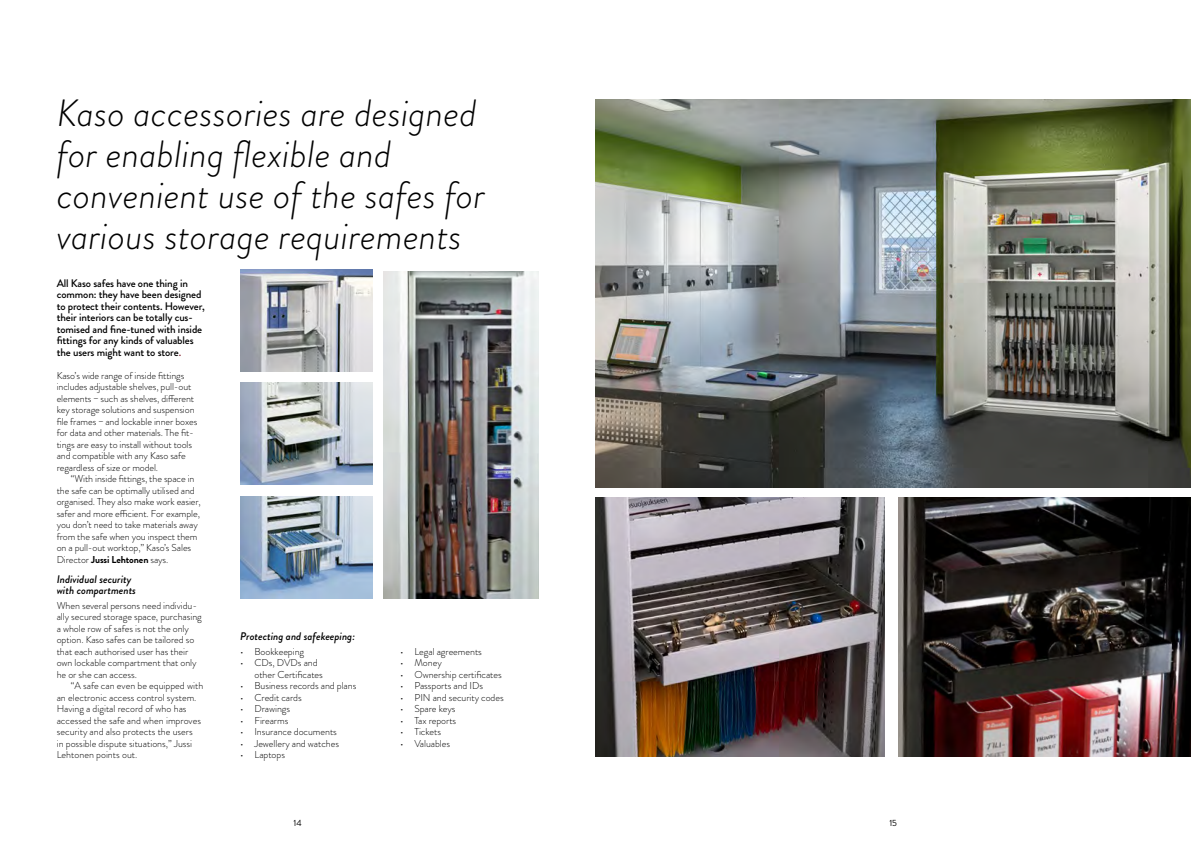
<style>
.page{position:relative;width:1191px;height:842px;background:#fff}
.page>*{position:absolute;margin:0;border:0;box-sizing:border-box;transform-origin:0 0}
.t1{font:italic 300 38px/41px "Brandon Grotesque";letter-spacing:.005em;color:#000}
.t2{font:500 11px/11.5px "Brandon Grotesque";letter-spacing:-.01em;color:#000}
.t3{font:italic 500 11px/11.5px "Brandon Grotesque";color:#000}
.t4{font:300 10px/11.5px "Brandon Grotesque";letter-spacing:-.005em;color:#000}
.t5{font:9px "Brandon Grotesque";color:#000}
.s1{color:#852733}
.s2{font-weight:700}
</style>
<div class="page">
<img style="left:595px;top:498px;width:289px;height:259px">
<img style="left:898px;top:498px;width:293px;height:259px">
<img style="left:384px;top:271px;width:155px;height:327px">
<img style="left:240px;top:269px;width:132px;height:102px">
<img style="left:240px;top:383px;width:132px;height:102px">
<img style="left:240px;top:496px;width:132px;height:102px">
<img style="left:595px;top:99px;width:596px;height:388px">
<h1 class="t1" style="left:57px;top:92px;width:430px">Kaso accessories are designed for enabling flexible and convenient use of the safes for various storage requirements</h1>
<p class="t2" style="left:57px;top:277px;width:149px">All Kaso safes have one thing in common: they have been designed to protect their contents. However, their interiors can be totally cus&shy;tomised and fine-tuned with inside fittings for any kinds of valuables the users might want to store<span class="s1">.</span></p>
<p class="t4" style="left:57px;top:370px;width:142px">Kaso’s wide range of inside fittings includes adjustable shelves, pull-out elements − such as shelves, different key storage solutions and suspension file frames − and lockable inner boxes for data and other materials. The fit&shy;tings are easy to install without tools and compatible with any Kaso safe regardless of size or model.</p>
<p class="t4" style="left:57px;top:473px;width:145px;text-indent:14px">“With inside fittings, the space in the safe can be optimally utilised and organised. They also make work easier, safer and more efficient. For example, you don’t need to take materials away from the safe when you inspect them on a pull-out worktop,” Kaso’s Sales Director <span class="s2">Jussi Lehtonen</span> says.</p>
<p class="t3" style="left:57px;top:573px;width:81px">Individual security with compartments</p>
<p class="t4" style="left:57px;top:600px;width:147px">When several persons need individu&shy;ally secured storage space, purchasing a whole row of safes is not the only option. Kaso safes can be tailored so that each authorised user has their own lockable compartment that only he or she can access.</p>
<p class="t4" style="left:57px;top:680px;width:148px;text-indent:14px">“A safe can even be equipped with an electronic access control system.<br>Having a digital record of who has accessed the safe and when improves security and also protects the users<br>in possible dispute situations,” Jussi Lehtonen points out.</p>
<p class="t3" style="left:240px;top:631px;width:116px">Protecting and safekeeping:</p>
<p class="t4" style="left:240px;top:646px;width:65px">• Bookkeeping</p>
<p class="t4" style="left:254px;top:657px;width:70px;text-indent:-14px">• CDs, DVDs and other Certificates</p>
<p class="t4" style="left:240px;top:680px;width:118px">• Business records and plans</p>
<p class="t4" style="left:240px;top:692px;width:63px">• Credit cards</p>
<p class="t4" style="left:240px;top:703px;width:51px">• Drawings</p>
<p class="t4" style="left:240px;top:715px;width:50px">• Firearms</p>
<p class="t4" style="left:240px;top:726px;width:98px">• Insurance documents</p>
<p class="t4" style="left:240px;top:738px;width:100px">• Jewellery and watches</p>
<p class="t4" style="left:240px;top:749px;width:46px">• Laptops</p>
<p class="t4" style="left:400px;top:646px;width:83px">• Legal agreements</p>
<p class="t4" style="left:400px;top:657px;width:43px">• Money</p>
<p class="t4" style="left:400px;top:669px;width:103px">• Ownership certificates</p>
<p class="t4" style="left:400px;top:680px;width:84px">• Passports and IDs</p>
<p class="t4" style="left:400px;top:692px;width:105px">• PIN and security codes</p>
<p class="t4" style="left:400px;top:703px;width:57px">• Spare keys</p>
<p class="t4" style="left:400px;top:715px;width:58px">• Tax reports</p>
<p class="t4" style="left:400px;top:726px;width:42px">• Tickets</p>
<p class="t4" style="left:400px;top:738px;width:51px">• Valuables</p>
<p class="t5" style="left:294px;top:817px;width:10px">14</p>
<p class="t5" style="left:889px;top:817px;width:9px">15</p>
</div>
